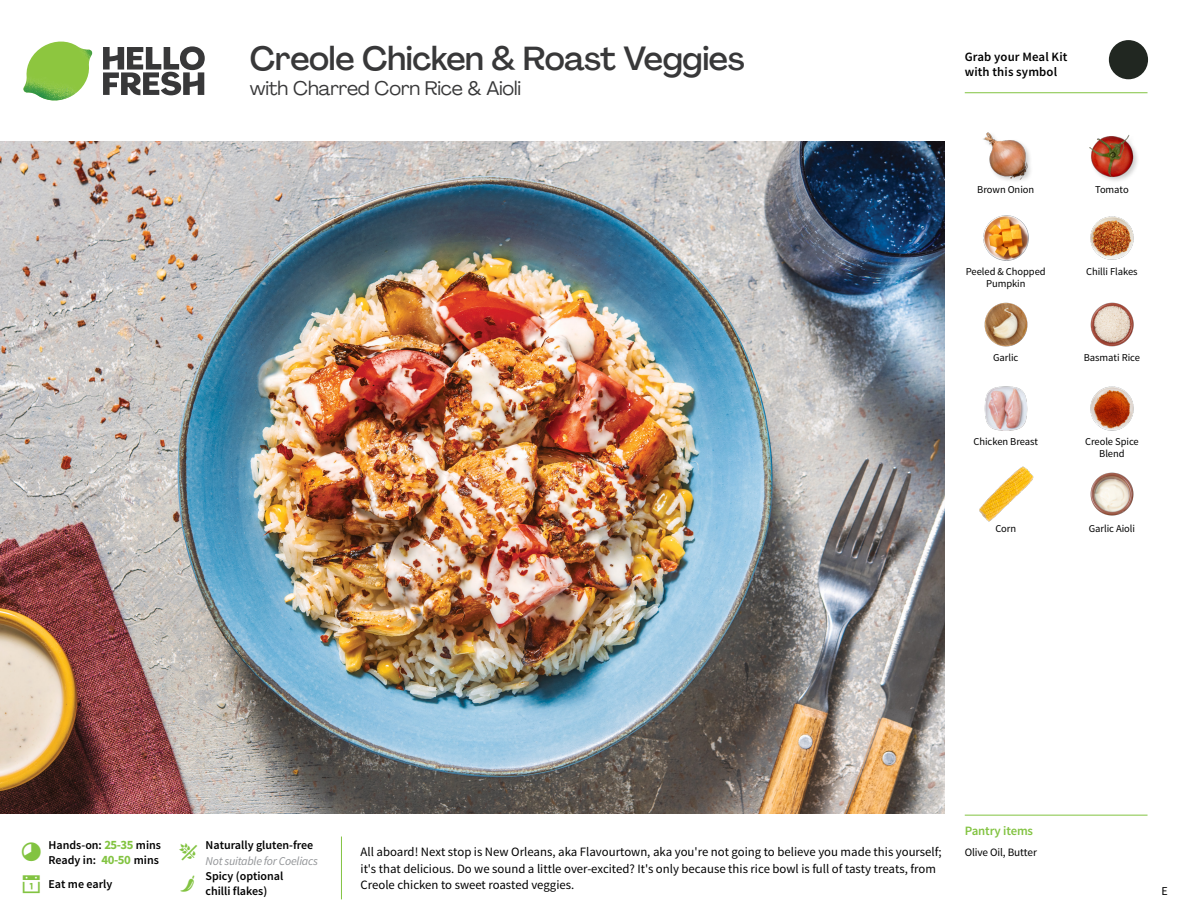
<style>
.page{position:relative;width:1188px;height:918px;background:#fff}
.page>*{position:absolute;margin:0;border:0;box-sizing:border-box;transform-origin:0 0}
.t1{font:500 33px "Agrandir";letter-spacing:-.015em;color:#383839}
.t2{font:19.5px "Agrandir";letter-spacing:-.015em;color:#383839}
.t3{font:12.75px/16.5px "Source Sans Pro";color:#000}
.t4{font:600 12.75px/15px "Source Sans Pro";letter-spacing:.01em;color:#000}
.t5{font:600 12.75px "Source Sans Pro";letter-spacing:-.01em;color:#82c341}
.t6{font:600 12px/15px "Source Sans Pro";color:#000}
.t7{font:italic 12px "Source Sans Pro";letter-spacing:-.02em;color:#939598}
.t8{font:12px "Source Sans Pro";color:#000}
.t9{font:11.25px "Source Sans Pro";letter-spacing:-.01em;color:#000}
.t10{font:10.5px/12px "Source Sans Pro";letter-spacing:-.005em;color:#000;text-align:center}
.s1{font-weight:700;font-size:12.75px;color:#82c341}
</style>
<div class="page">
<svg style="left:103px;top:46px;width:102px;height:49px"></svg>
<img style="left:23px;top:42px;width:69px;height:59px">
<img style="left:0;top:142px;width:945px;height:672px">
<img style="left:1090px;top:302px;width:44px;height:45px">
<img style="left:1090px;top:386px;width:44px;height:45px">
<img style="left:984px;top:386px;width:44px;height:45px">
<img style="left:979px;top:466px;width:55px;height:56px">
<img style="left:984px;top:302px;width:44px;height:45px">
<img style="left:983px;top:216px;width:45px;height:44px">
<img style="left:1090px;top:216px;width:44px;height:44px">
<img style="left:983px;top:132px;width:48px;height:49px">
<img style="left:1089px;top:135px;width:48px;height:46px">
<img style="left:1090px;top:472px;width:44px;height:44px">
<hr style="left:965px;top:815px;width:183px;height:1px;background:#82c341">
<svg style="left:1091px;top:40px;width:58px;height:54px"></svg>
<hr style="left:965px;top:92px;width:183px;height:1px;background:#82c341">
<h1 class="t1" style="left:250px;top:38px;width:496px">Creole Chicken &amp; Roast Veggies</h1>
<h2 class="t2" style="left:250px;top:76px;width:273px">with Charred Corn Rice &amp; Aioli</h2>
<p class="t4" style="left:965px;top:50px;width:104px">Grab your Meal Kit with this symbol</p>
<p class="t10" style="left:977px;top:183px;width:58px">Brown Onion</p>
<p class="t10" style="left:1095px;top:183px;width:35px">Tomato</p>
<p class="t10" style="left:966px;top:265px;width:81px">Peeled &amp; Chopped<br>Pumpkin</p>
<p class="t10" style="left:1086px;top:265px;width:53px">Chilli Flakes</p>
<p class="t10" style="left:993px;top:352px;width:27px">Garlic</p>
<p class="t10" style="left:1084px;top:352px;width:58px">Basmati Rice</p>
<p class="t10" style="left:974px;top:436px;width:66px">Chicken Breast</p>
<p class="t10" style="left:1085px;top:436px;width:55px">Creole Spice<br>Blend</p>
<p class="t10" style="left:995px;top:522px;width:22px">Corn</p>
<p class="t10" style="left:1089px;top:522px;width:48px">Garlic Aioli</p>
<p class="t6" style="left:48px;top:838px;width:114px">Hands-on: <span class="s1">25-35</span> mins<br>Ready in: <span class="s1">40-50</span> mins</p>
<p class="t6" style="left:48px;top:876px;width:65px">Eat me early</p>
<p class="t6" style="left:206px;top:838px;width:109px">Naturally gluten-free</p>
<p class="t7" style="left:206px;top:853px;width:114px">Not suitable for Coeliacs</p>
<p class="t6" style="left:205px;top:869px;width:79px">Spicy (optional chilli flakes)</p>
<p class="t3" style="left:361px;top:844px;width:583px">All aboard! Next stop is New Orleans, aka Flavourtown, aka you're not going to believe you made this yourself; it's that delicious. Do we sound a little over-excited? It's only because this rice bowl is full of tasty treats, from<br>Creole chicken to sweet roasted veggies.</p>
<p class="t5" style="left:965px;top:822px;width:70px">Pantry items</p>
<p class="t9" style="left:965px;top:845px;width:74px">Olive Oil, Butter</p>
<p class="t8" style="left:1161px;top:884px;width:8px">E</p>
</div>
